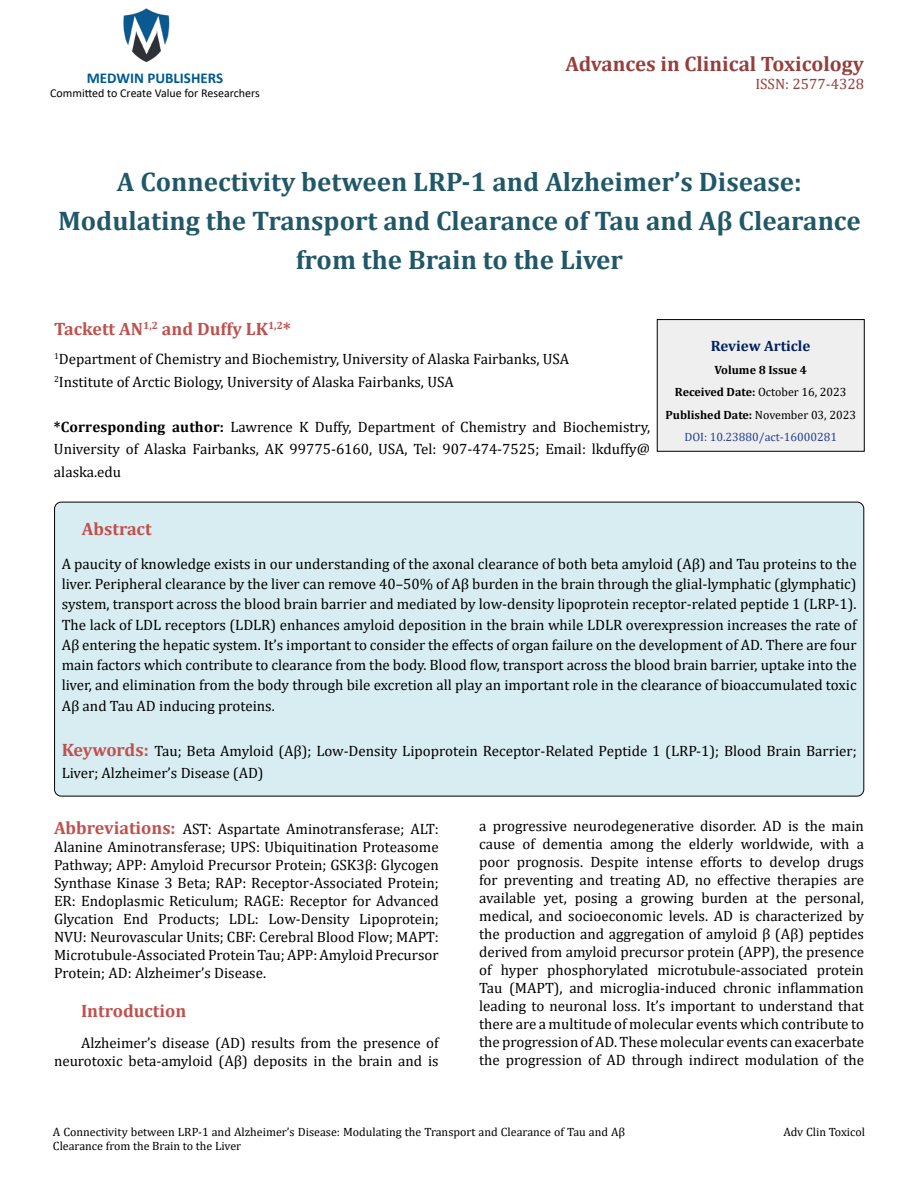
<style>
.page{position:relative;width:918px;height:1188px;background:#fff}
.page>*{position:absolute;margin:0;border:0;box-sizing:border-box;transform-origin:0 0}
.t1{font:700 27px/39px "Cambria";color:#215868;text-align:center}
.t2{font:700 21px "Cambria";color:#953f3c}
.t3{font:700 18px "Cambria";color:#c0504d}
.t4{font:15px/18px "Cambria";color:#000;text-align:justify}
.t5{font:700 15px "Calibri";color:#005991}
.t6{font:15px "Cambria";color:#953f3c}
.t7{font:700 15px "Cambria";color:#002060}
.t8{font:12px/14.4px "Cambria";color:#000}
.t9{font:700 12px/22.5px "Cambria";color:#000;text-align:center}
.t10{font:12px "Calibri";color:#000}
.s1{font-weight:700}
.s2{font-weight:400}
.s3{font-weight:400;color:#25408f}
.s4{font-weight:700;font-size:18px;color:#c0504d}
</style>
<div class="page">
<img style="left:123px;top:8px;width:47px;height:55px">
<div style="left:657px;top:320px;width:207px;height:131px;background:#efefef"></div>
<div style="left:657px;top:319px;width:208px;height:133px;border:1px solid #000"></div>
<div style="left:55px;top:502px;width:809px;height:294px;background:#d8edf2;border-radius:7px"></div>
<p class="t5" style="left:87px;top:67px;width:138px">MEDWIN PUBLISHERS</p>
<p class="t10" style="left:50px;top:85px;width:211px">Committed to Create Value for Researchers</p>
<h2 class="t2" style="left:565px;top:49px;width:300px">Advances in Clinical Toxicology</h2>
<p class="t6" style="left:755px;top:75px;width:110px">ISSN: 2577-4328</p>
<h1 class="t1" style="left:58px;top:161px;width:804px">A Connectivity between LRP-1 and Alzheimer’s Disease:<br>Modulating the Transport and Clearance of Tau and Aβ Clearance from the Brain to the Liver</h1>
<p class="t3" style="left:54px;top:316px;width:239px">Tackett AN<sup>1,2</sup> and Duffy LK<sup>1,2</sup>*</p>
<p class="t4" style="left:54px;top:348px;width:517px;line-height:22.5px"><sup>1</sup>Department of Chemistry and Biochemistry, University of Alaska Fairbanks, USA<br><sup>2</sup>Institute of Arctic Biology, University of Alaska Fairbanks, USA</p>
<p class="t4" style="left:54px;top:415px;width:598px;line-height:22.5px"><span class="s1">*Corresponding author:</span> Lawrence K Duffy, Department of Chemistry and Biochemistry, University of Alaska Fairbanks, AK 99775-6160, USA, Tel: 907-474-7525; Email: lkduffy@ alaska.edu</p>
<p class="t7" style="left:711px;top:335px;width:101px">Review Article</p>
<p class="t9" style="left:666px;top:358px;width:192px">Volume 8 Issue 4<br>Received Date: <span class="s2">October 16, 2023<br></span>Published Date: <span class="s2">November 03, 2023<br></span><span class="s3">DOI: 10.23880/act-16000281</span></p>
<p class="t3" style="left:82px;top:516px;width:71px">Abstract</p>
<p class="t4" style="left:62px;top:554px;width:797px;line-height:20.2px">A paucity of knowledge exists in our understanding of the axonal clearance of both beta amyloid (Aβ) and Tau proteins to the liver. Peripheral clearance by the liver can remove 40–50% of Aβ burden in the brain through the glial-lymphatic (glymphatic) system, transport across the blood brain barrier and mediated by low-density lipoprotein receptor-related peptide 1 (LRP-1).<br>The lack of LDL receptors (LDLR) enhances amyloid deposition in the brain while LDLR overexpression increases the rate of Aβ entering the hepatic system. It’s important to consider the effects of organ failure on the development of AD. There are four main factors which contribute to clearance from the body. Blood flow, transport across the blood brain barrier, uptake into the liver, and elimination from the body through bile excretion all play an important role in the clearance of bioaccumulated toxic Aβ and Tau AD inducing proteins.</p>
<p class="t4" style="left:62px;top:739px;width:797px;line-height:22.5px"><span class="s4">Keywords:</span> Tau; Beta Amyloid (Aβ); Low-Density Lipoprotein Receptor-Related Peptide 1 (LRP-1); Blood Brain Barrier;<br>Liver; Alzheimer’s Disease (AD)</p>
<p class="t4" style="left:54px;top:820px;width:386px"><span class="s4">Abbreviations:</span> AST: Aspartate Aminotransferase; ALT:<br>Alanine Aminotransferase; UPS: Ubiquitination Proteasome Pathway; APP: Amyloid Precursor Protein; GSK3β: Glycogen Synthase Kinase 3 Beta; RAP: Receptor-Associated Protein; ER: Endoplasmic Reticulum; RAGE: Receptor for Advanced Glycation End Products; LDL: Low-Density Lipoprotein; NVU: Neurovascular Units; CBF: Cerebral Blood Flow; MAPT:<br>Microtubule‐Associated Protein Tau; APP: Amyloid Precursor Protein; AD: Alzheimer’s Disease.</p>
<p class="t3" style="left:81px;top:998px;width:107px">Introduction</p>
<p class="t4" style="left:54px;top:1034px;width:386px;text-align:right">Alzheimer’s disease (AD) results from the presence of neurotoxic beta-amyloid (Aβ) deposits in the brain and is</p>
<p class="t4" style="left:479px;top:817px;width:386px">a progressive neurodegenerative disorder. AD is the main cause of dementia among the elderly worldwide, with a poor prognosis. Despite intense efforts to develop drugs for preventing and treating AD, no effective therapies are available yet, posing a growing burden at the personal, medical, and socioeconomic levels. AD is characterized by the production and aggregation of amyloid β (Aβ) peptides derived from amyloid precursor protein (APP), the presence of hyper phosphorylated microtubule‐associated protein Tau (MAPT), and microglia-induced chronic inflammation leading to neuronal loss. It’s important to understand that there are a multitude of molecular events which contribute to the progression of AD. These molecular events can exacerbate the progression of AD through indirect modulation of the</p>
<p class="t8" style="left:53px;top:1125px;width:574px">A Connectivity between LRP-1 and Alzheimer’s Disease: Modulating the Transport and Clearance of Tau and Aβ<br>Clearance from the Brain to the Liver</p>
<p class="t8" style="left:784px;top:1125px;width:83px">Adv Clin Toxicol</p>
</div>
